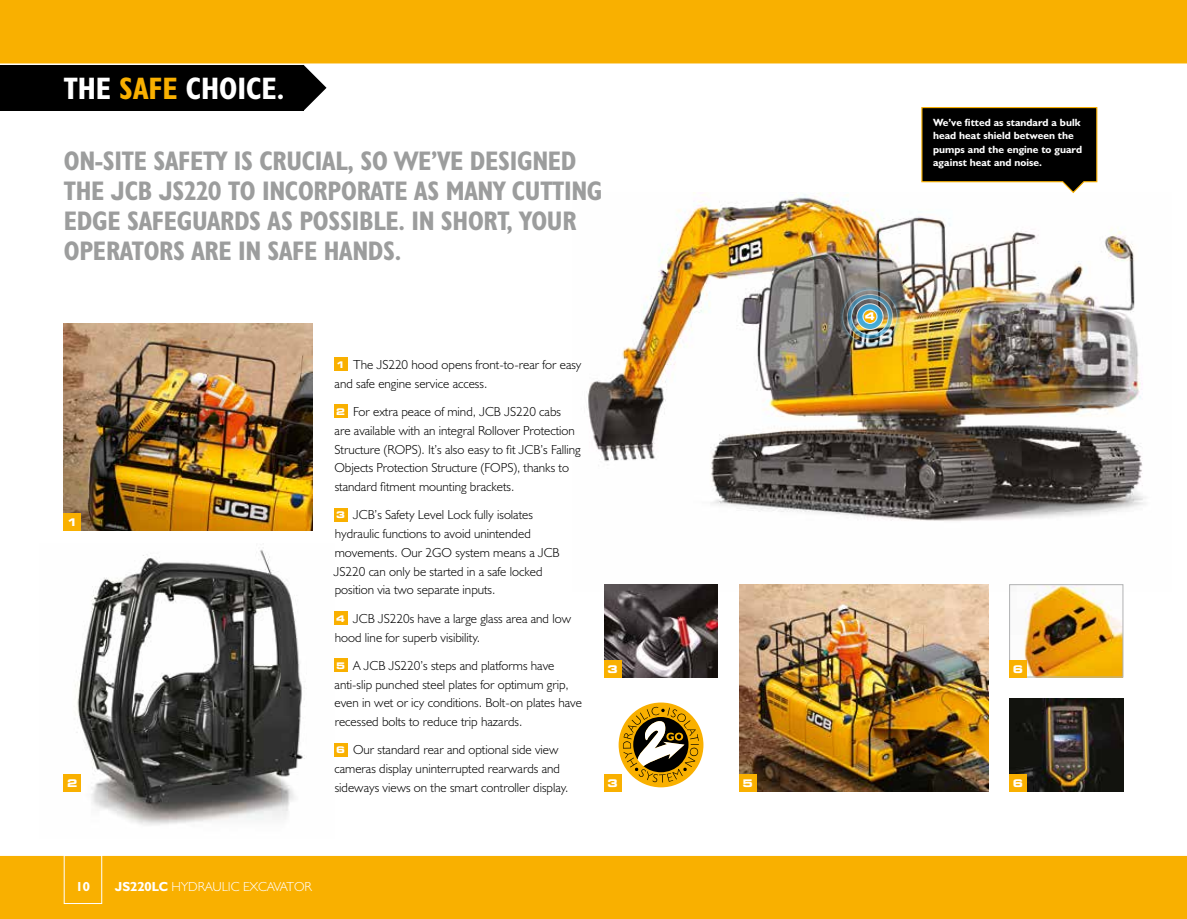
<style>
.page{position:relative;width:1187px;height:919px;background:#fff}
.page>*{position:absolute;margin:0;border:0;box-sizing:border-box;transform-origin:0 0}
.t1{font:31.2px "JCB Bold Condensed";color:#fff}
.t2{font:27px/30px "JCB Bold Condensed";letter-spacing:-.01em;color:#9c9d9d}
.t3{font:13.2px/18.8px "JCB Light";color:#000}
.t4{font:13.2px "JCB Light";color:#fff}
.t5{font:13.2px "JCB Bold";color:#fff}
.t6{font:10.5px/13.5px "JCB Bold";color:#fff}
.t7{font:700 expanded 10.5px "Square 721 BT";color:#fff}
.s1{color:#f9b000}
.s2{font-family:"Square 721 BT";font-weight:700;font-stretch:expanded;font-size:9.15px;color:#fff}
.s3{font-family:"JCB Bold"}
</style>
<div class="page">
<svg style="left:304px;top:65px;width:22px;height:45px"></svg>
<div style="left:0;top:54px;width:304px;height:57px;background:#000"></div>
<div style="left:0;top:0;width:1186px;height:64px;background:#f9b000"></div>
<hr style="left:0;top:63px;width:1186px;height:2px;background:#fff">
<div style="left:0;top:855px;width:1186px;height:63px;background:#f9b000"></div>
<img style="left:588px;top:193px;width:558px;height:398px">
<img style="left:604px;top:584px;width:114px;height:93px">
<div style="left:604px;top:660px;width:17px;height:17px;background:#f9b000"></div>
<img style="left:63px;top:549px;width:242px;height:276px">
<img style="left:739px;top:584px;width:249px;height:207px">
<img style="left:64px;top:323px;width:249px;height:207px">
<div style="left:64px;top:774px;width:17px;height:17px;background:#f9b000"></div>
<div style="left:64px;top:513px;width:17px;height:17px;background:#f9b000"></div>
<div style="left:739px;top:774px;width:17px;height:17px;background:#f9b000"></div>
<svg style="left:920px;top:107px;width:177px;height:87px;background:#2a2824"></svg>
<img style="left:837px;top:285px;width:65px;height:63px">
<img style="left:1011px;top:586px;width:110px;height:89px">
<div style="left:1009px;top:584px;width:114px;height:93px;border:1px solid #b1b2b3"></div>
<img style="left:1009px;top:698px;width:114px;height:93px">
<div style="left:1009px;top:774px;width:17px;height:17px;background:#f9b000"></div>
<div style="left:1009px;top:660px;width:17px;height:17px;background:#f9b000"></div>
<div style="left:618px;top:702px;width:85px;height:85px;background:#f9b000;border-radius:50%"></div>
<svg style="left:623px;top:706px;width:75px;height:76px"></svg>
<div style="left:334px;top:357px;width:13px;height:14px;background:#f9b000"></div>
<div style="left:334px;top:405px;width:13px;height:13px;background:#f9b000"></div>
<div style="left:334px;top:508px;width:13px;height:13px;background:#f9b000"></div>
<div style="left:334px;top:611px;width:13px;height:13px;background:#f9b000"></div>
<div style="left:334px;top:658px;width:13px;height:13px;background:#f9b000"></div>
<div style="left:334px;top:743px;width:13px;height:13px;background:#f9b000"></div>
<div style="left:604px;top:774px;width:17px;height:17px;background:#f9b000"></div>
<div style="left:64px;top:855px;width:38px;height:48px;border:1px solid #fff"></div>
<h1 class="t1" style="left:64px;top:69px;width:222px">THE <span class="s1">SAFE</span> CHOICE.</h1>
<h2 class="t2" style="left:64px;top:145px;width:540px">ON-SITE SAFETY IS CRUCIAL, SO WE’VE DESIGNED THE JCB JS220 TO INCORPORATE AS MANY CUTTING EDGE SAFEGUARDS AS POSSIBLE. IN SHORT, YOUR OPERATORS ARE IN SAFE HANDS.</h2>
<p class="t7" style="left:67px;top:515px;width:12px">1</p>
<p class="t7" style="left:67px;top:776px;width:12px">2</p>
<p class="t3" style="left:334px;top:355px;width:248px"><span class="s2">1</span> The JS220 hood opens front-to-rear for easy and safe engine service access.</p>
<p class="t3" style="left:334px;top:402px;width:248px"><span class="s2">2</span> For extra peace of mind, JCB JS220 cabs<br>are available with an integral Rollover Protection Structure (ROPS). It’s also easy to fit JCB’s Falling Objects Protection Structure (FOPS), thanks to standard fitment mounting brackets.</p>
<p class="t3" style="left:334px;top:505px;width:227px"><span class="s2">3</span> JCB’s Safety Level Lock fully isolates hydraulic functions to avoid unintended movements. Our 2GO system means a JCB JS220 can only be started in a safe locked position via two separate inputs.</p>
<p class="t3" style="left:335px;top:608px;width:238px"><span class="s2">4</span> JCB JS220s have a large glass area and low hood line for superb visibility.</p>
<p class="t3" style="left:334px;top:655px;width:249px"><span class="s2">5</span> A JCB JS220’s steps and platforms have anti-slip punched steel plates for optimum grip, even in wet or icy conditions. Bolt-on plates have recessed bolts to reduce trip hazards.</p>
<p class="t3" style="left:334px;top:740px;width:235px"><span class="s2">6</span> Our standard rear and optional side view cameras display uninterrupted rearwards and sideways views on the smart controller display.</p>
<p class="t7" style="left:607px;top:662px;width:12px">3</p>
<p class="t7" style="left:607px;top:776px;width:12px">3</p>
<p class="t5" style="left:76px;top:877px;width:16px">10</p>
<p class="t4" style="left:115px;top:878px;width:198px"><span class="s3">JS220LC</span> HYDRAULIC EXCAVATOR</p>
<p class="t7" style="left:864px;top:310px;width:12px">4</p>
<p class="t6" style="left:933px;top:115px;width:150px">We’ve fitted as standard a bulk head heat shield between the pumps and the engine to guard against heat and noise.</p>
<p class="t7" style="left:742px;top:776px;width:12px">5</p>
<p class="t7" style="left:1012px;top:662px;width:12px">6</p>
<p class="t7" style="left:1012px;top:776px;width:12px">6</p>
</div>
